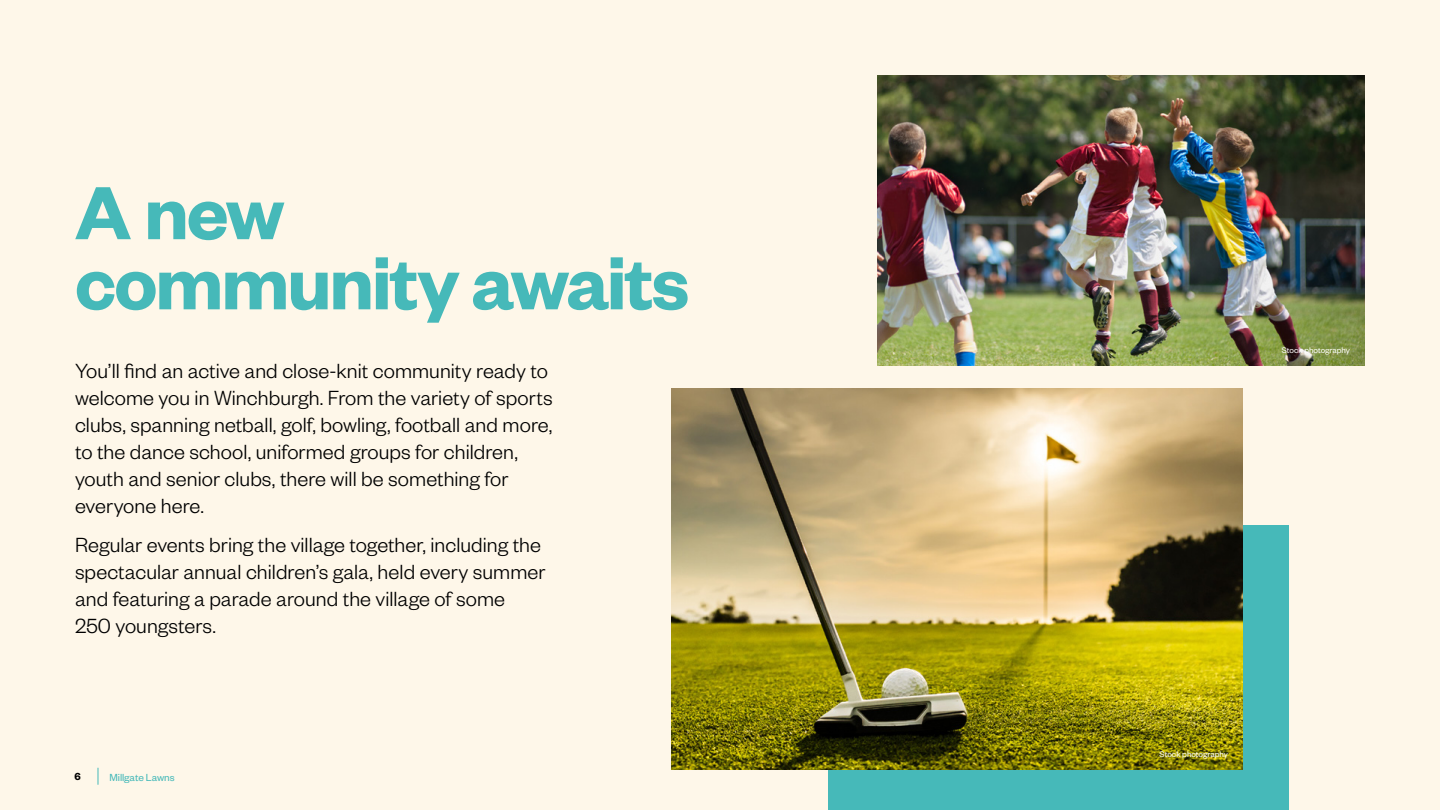
<style>
.page{position:relative;width:1440px;height:810px;background:#fef7e9}
.page>*{position:absolute;margin:0;border:0;box-sizing:border-box;transform-origin:0 0}
.t1{font:82.5px/70.1px "Founders Grotesk Sm Bd";letter-spacing:-.025em;color:#46b9b9}
.t2{font:300 22.5px/27px "Founders Grotesk";color:#000}
.t3{font:11.25px "Founders Grotesk";letter-spacing:-.005em;color:#46b9b9}
.t4{font:11.25px "Founders Grotesk Sm Bd";color:#000}
.t5{font:9px "Founders Grotesk";color:#fff}
</style>
<div class="page">
<div style="left:828px;top:525px;width:461px;height:285px;background:#46b9b9"></div>
<img style="left:671px;top:389px;width:572px;height:381px">
<img style="left:878px;top:75px;width:487px;height:291px">
<svg style="left:98px;top:768px;width:1px;height:17px"></svg>
<h1 class="t1" style="left:75px;top:174px;width:616px">A new community awaits</h1>
<p class="t2" style="left:75px;top:357px;width:479px">You’ll find an active and close-knit community ready to welcome you in Winchburgh. From the variety of sports clubs, spanning netball, golf, bowling, football and more, to the dance school, uniformed groups for children, youth and senior clubs, there will be something for everyone here.</p>
<p class="t2" style="left:75px;top:531px;width:472px">Regular events bring the village together, including the spectacular annual children’s gala, held every summer and featuring a parade around the village of some 250 youngsters.</p>
<p class="t4" style="left:74px;top:770px;width:8px">6</p>
<p class="t3" style="left:110px;top:770px;width:67px">Millgate Lawns</p>
<p class="t5" style="left:1282px;top:345px;width:70px">Stock photography</p>
<p class="t5" style="left:1160px;top:748px;width:70px">Stock photography</p>
</div>
